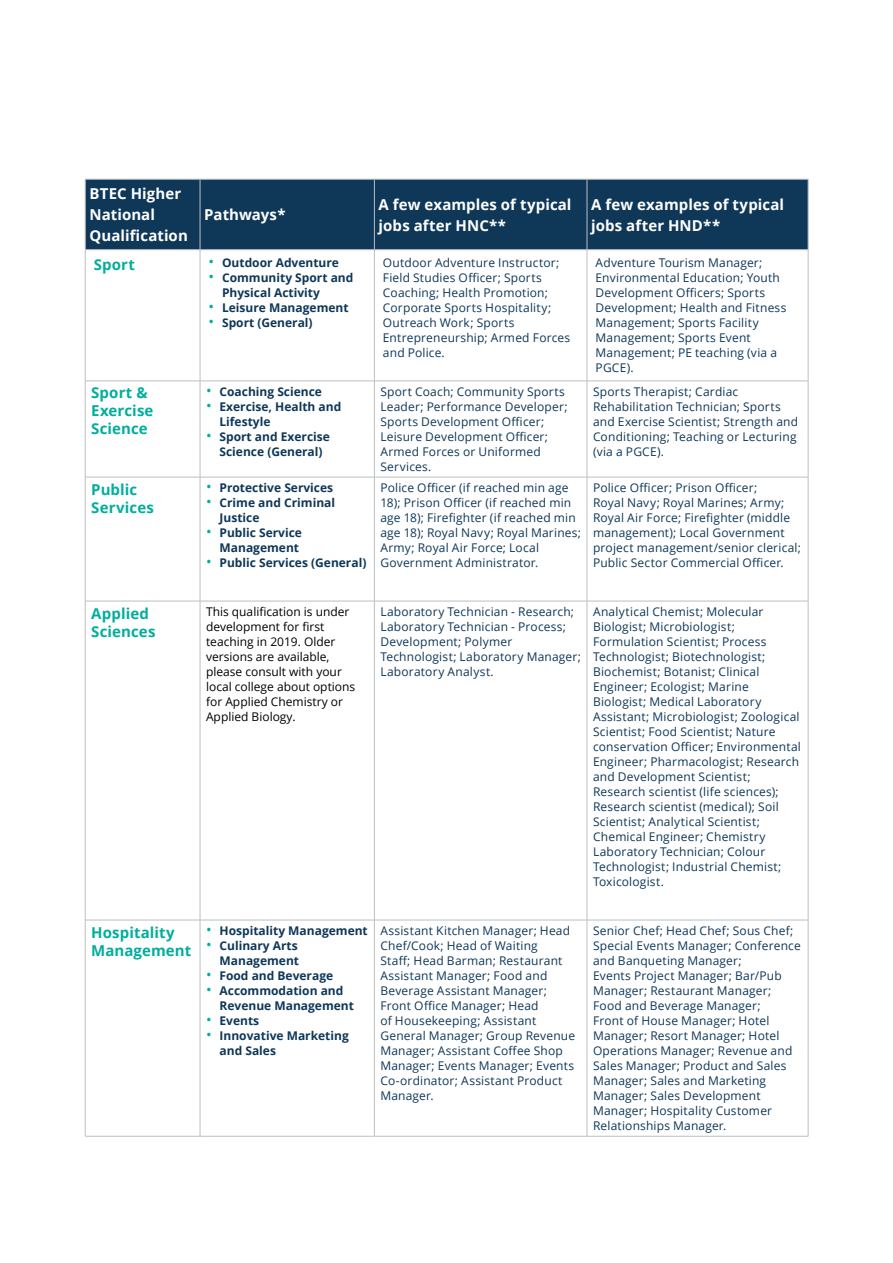
<style>
.page{position:relative;width:893px;height:1263px;background:#fff}
.page>*{position:absolute;margin:0;border:0;box-sizing:border-box;transform-origin:0 0}
.t1{font:700 15px/21px "Open Sans";letter-spacing:.005em;color:#fff}
.t2{font:700 15px/18px "Open Sans";letter-spacing:.01em;color:#00ae9d}
.t3{font:12px/15px "Open Sans";letter-spacing:.015em;color:#0e3758}
.t4{font:700 12px/15px "Open Sans";color:#0e3758}
.t5{font:12px/15px "Open Sans";color:#000}
.s1{font-weight:400;font-size:15px;color:#00ae9d}
</style>
<div class="page">
<div style="left:86px;top:180px;width:722px;height:69px;background:#0e3758"></div>
<svg style="left:86px;top:921px;width:722px;height:215px"></svg>
<hr style="left:85px;top:179px;width:115px;height:1px;background:#bcbec0">
<hr style="left:85px;top:179px;width:1px;height:70px;background:#bcbec0">
<hr style="left:200px;top:179px;width:174px;height:1px;background:#bcbec0">
<hr style="left:200px;top:179px;width:1px;height:70px;background:#bcbec0">
<hr style="left:374px;top:179px;width:213px;height:1px;background:#bcbec0">
<hr style="left:374px;top:179px;width:1px;height:70px;background:#bcbec0">
<hr style="left:587px;top:179px;width:221px;height:1px;background:#bcbec0">
<hr style="left:587px;top:179px;width:1px;height:70px;background:#bcbec0">
<hr style="left:808px;top:179px;width:1px;height:70px;background:#bcbec0">
<hr style="left:85px;top:249px;width:115px;height:1px;background:#bcbec0">
<hr style="left:85px;top:250px;width:1px;height:131px;background:#bcbec0">
<hr style="left:200px;top:249px;width:174px;height:1px;background:#bcbec0">
<hr style="left:200px;top:250px;width:1px;height:131px;background:#bcbec0">
<hr style="left:374px;top:249px;width:213px;height:1px;background:#bcbec0">
<hr style="left:374px;top:250px;width:1px;height:131px;background:#bcbec0">
<hr style="left:587px;top:249px;width:221px;height:1px;background:#bcbec0">
<hr style="left:587px;top:250px;width:1px;height:131px;background:#bcbec0">
<hr style="left:808px;top:250px;width:1px;height:131px;background:#bcbec0">
<hr style="left:85px;top:381px;width:115px;height:1px;background:#bcbec0">
<hr style="left:85px;top:381px;width:1px;height:96px;background:#bcbec0">
<hr style="left:200px;top:381px;width:174px;height:1px;background:#bcbec0">
<hr style="left:200px;top:381px;width:1px;height:96px;background:#bcbec0">
<hr style="left:374px;top:381px;width:213px;height:1px;background:#bcbec0">
<hr style="left:374px;top:381px;width:1px;height:96px;background:#bcbec0">
<hr style="left:587px;top:381px;width:221px;height:1px;background:#bcbec0">
<hr style="left:587px;top:381px;width:1px;height:96px;background:#bcbec0">
<hr style="left:808px;top:381px;width:1px;height:96px;background:#bcbec0">
<hr style="left:85px;top:477px;width:115px;height:1px;background:#bcbec0">
<hr style="left:85px;top:477px;width:1px;height:124px;background:#bcbec0">
<hr style="left:200px;top:477px;width:174px;height:1px;background:#bcbec0">
<hr style="left:200px;top:477px;width:1px;height:124px;background:#bcbec0">
<hr style="left:374px;top:477px;width:213px;height:1px;background:#bcbec0">
<hr style="left:374px;top:477px;width:1px;height:124px;background:#bcbec0">
<hr style="left:587px;top:477px;width:221px;height:1px;background:#bcbec0">
<hr style="left:587px;top:477px;width:1px;height:124px;background:#bcbec0">
<hr style="left:808px;top:477px;width:1px;height:124px;background:#bcbec0">
<hr style="left:85px;top:601px;width:115px;height:1px;background:#bcbec0">
<hr style="left:85px;top:601px;width:1px;height:319px;background:#bcbec0">
<hr style="left:200px;top:601px;width:174px;height:1px;background:#bcbec0">
<hr style="left:200px;top:601px;width:1px;height:319px;background:#bcbec0">
<hr style="left:374px;top:601px;width:213px;height:1px;background:#bcbec0">
<hr style="left:374px;top:601px;width:1px;height:319px;background:#bcbec0">
<hr style="left:587px;top:601px;width:221px;height:1px;background:#bcbec0">
<hr style="left:587px;top:601px;width:1px;height:319px;background:#bcbec0">
<hr style="left:808px;top:601px;width:1px;height:319px;background:#bcbec0">
<hr style="left:85px;top:920px;width:115px;height:1px;background:#bcbec0">
<hr style="left:85px;top:920px;width:1px;height:216px;background:#bcbec0">
<hr style="left:200px;top:920px;width:174px;height:1px;background:#bcbec0">
<hr style="left:200px;top:920px;width:1px;height:216px;background:#bcbec0">
<hr style="left:374px;top:920px;width:213px;height:1px;background:#bcbec0">
<hr style="left:374px;top:920px;width:1px;height:216px;background:#bcbec0">
<hr style="left:587px;top:920px;width:221px;height:1px;background:#bcbec0">
<hr style="left:587px;top:920px;width:1px;height:216px;background:#bcbec0">
<hr style="left:808px;top:920px;width:1px;height:216px;background:#bcbec0">
<hr style="left:85px;top:1136px;width:115px;height:1px;background:#bcbec0">
<hr style="left:200px;top:1136px;width:174px;height:1px;background:#bcbec0">
<hr style="left:374px;top:1136px;width:213px;height:1px;background:#bcbec0">
<hr style="left:587px;top:1136px;width:221px;height:1px;background:#bcbec0">
<p class="t1" style="left:89px;top:183px;width:100px">BTEC Higher<br>National<br>Qualification</p>
<p class="t1" style="left:204px;top:204px;width:83px">Pathways*</p>
<p class="t1" style="left:379px;top:193px;width:194px">A few examples of typical jobs after HNC**</p>
<p class="t1" style="left:591px;top:193px;width:194px">A few examples of typical jobs after HND**</p>
<p class="t2" style="left:94px;top:255px;width:43px">Sport</p>
<p class="t4" style="left:209px;top:255px;width:132px"><span class="s1">•</span> Outdoor Adventure</p>
<p class="t4" style="left:222px;top:270px;width:133px;text-indent:-14px"><span class="s1">•</span> Community Sport and<br>Physical Activity</p>
<p class="t4" style="left:209px;top:300px;width:142px"><span class="s1">•</span> Leisure Management</p>
<p class="t4" style="left:209px;top:315px;width:106px"><span class="s1">•</span> Sport (General)</p>
<p class="t2" style="left:91px;top:384px;width:64px">Sport &amp;<br>Exercise<br>Science</p>
<p class="t4" style="left:206px;top:384px;width:117px"><span class="s1">•</span> Coaching Science</p>
<p class="t4" style="left:220px;top:399px;width:123px;text-indent:-14px"><span class="s1">•</span> Exercise, Health and<br>Lifestyle</p>
<p class="t4" style="left:206px;top:429px;width:125px;text-align:center"><span class="s1">•</span> Sport and Exercise<br>Science (General)</p>
<p class="t2" style="left:91px;top:480px;width:64px">Public<br>Services</p>
<p class="t4" style="left:206px;top:480px;width:129px"><span class="s1">•</span> Protective Services</p>
<p class="t4" style="left:220px;top:495px;width:117px;text-indent:-14px"><span class="s1">•</span> Crime and Criminal<br>Justice</p>
<p class="t4" style="left:206px;top:525px;width:98px;text-align:right"><span class="s1">•</span> Public Service<br>Management</p>
<p class="t4" style="left:206px;top:555px;width:162px"><span class="s1">•</span> Public Services (General)</p>
<p class="t3" style="left:383px;top:255px;width:189px">Outdoor Adventure Instructor;<br>Field Studies Officer; Sports<br>Coaching; Health Promotion;<br>Corporate Sports Hospitality;<br>Outreach Work; Sports<br>Entrepreneurship; Armed Forces and Police.</p>
<p class="t3" style="left:595px;top:255px;width:192px">Adventure Tourism Manager;<br>Environmental Education; Youth<br>Development Officers; Sports<br>Development; Health and Fitness<br>Management; Sports Facility<br>Management; Sports Event<br>Management; PE teaching (via a<br>PGCE).</p>
<p class="t3" style="left:380px;top:384px;width:189px">Sport Coach; Community Sports<br>Leader; Performance Developer;<br>Sports Development Officer;<br>Leisure Development Officer;<br>Armed Forces or Uniformed<br>Services.</p>
<p class="t3" style="left:593px;top:384px;width:207px">Sports Therapist; Cardiac<br>Rehabilitation Technician; Sports and Exercise Scientist; Strength and<br>Conditioning; Teaching or Lecturing (via a PGCE).</p>
<p class="t3" style="left:380px;top:480px;width:202px">Police Officer (if reached min age 18); Prison Officer (if reached min age 18); Firefighter (if reached min age 18); Royal Navy; Royal Marines; Army; Royal Air Force; Local Government Administrator.</p>
<p class="t3" style="left:593px;top:480px;width:209px">Police Officer; Prison Officer;<br>Royal Navy; Royal Marines; Army; Royal Air Force; Firefighter (middle management); Local Government project management/senior clerical; Public Sector Commercial Officer.</p>
<p class="t2" style="left:91px;top:604px;width:66px">Applied<br>Sciences</p>
<p class="t5" style="left:206px;top:604px;width:151px">This qualification is under development for first teaching in 2019. Older versions are available, please consult with your local college about options for Applied Chemistry or<br>Applied Biology.</p>
<p class="t3" style="left:380px;top:604px;width:202px">Laboratory Technician - Research;<br>Laboratory Technician - Process;<br>Development; Polymer<br>Technologist; Laboratory Manager;<br>Laboratory Analyst.</p>
<p class="t3" style="left:593px;top:604px;width:209px">Analytical Chemist; Molecular Biologist; Microbiologist; Formulation Scientist; Process Technologist; Biotechnologist; Biochemist; Botanist; Clinical Engineer; Ecologist; Marine Biologist; Medical Laboratory Assistant; Microbiologist; Zoological Scientist; Food Scientist; Nature conservation Officer; Environmental Engineer; Pharmacologist; Research and Development Scientist; Research scientist (life sciences); Research scientist (medical); Soil Scientist; Analytical Scientist; Chemical Engineer; Chemistry Laboratory Technician; Colour Technologist; Industrial Chemist; Toxicologist.</p>
<p class="t2" style="left:91px;top:923px;width:102px">Hospitality<br>Management</p>
<p class="t4" style="left:206px;top:923px;width:163px"><span class="s1">•</span> Hospitality Management</p>
<p class="t3" style="left:380px;top:923px;width:196px">Assistant Kitchen Manager; Head<br>Chef/Cook; Head of Waiting<br>Staff; Head Barman; Restaurant<br>Assistant Manager; Food and<br>Beverage Assistant Manager;<br>Front Office Manager; Head<br>of Housekeeping; Assistant<br>General Manager; Group Revenue<br>Manager; Assistant Coffee Shop<br>Manager; Events Manager; Events<br>Co-ordinator; Assistant Product<br>Manager.</p>
<p class="t3" style="left:593px;top:923px;width:209px">Senior Chef; Head Chef; Sous Chef;<br>Special Events Manager; Conference and Banqueting Manager;<br>Events Project Manager; Bar/Pub<br>Manager; Restaurant Manager;<br>Food and Beverage Manager;<br>Front of House Manager; Hotel<br>Manager; Resort Manager; Hotel<br>Operations Manager; Revenue and<br>Sales Manager; Product and Sales<br>Manager; Sales and Marketing<br>Manager; Sales Development<br>Manager; Hospitality Customer<br>Relationships Manager.</p>
<p class="t4" style="left:206px;top:938px;width:95px;text-align:right"><span class="s1">•</span> Culinary Arts<br>Management</p>
<p class="t4" style="left:206px;top:968px;width:129px"><span class="s1">•</span> Food and Beverage</p>
<p class="t4" style="left:220px;top:983px;width:136px;text-indent:-14px"><span class="s1">•</span> Accommodation and<br>Revenue Management</p>
<p class="t4" style="left:206px;top:1013px;width:55px"><span class="s1">•</span> Events</p>
<p class="t4" style="left:220px;top:1028px;width:131px;text-indent:-14px"><span class="s1">•</span> Innovative Marketing and Sales</p>
</div>
